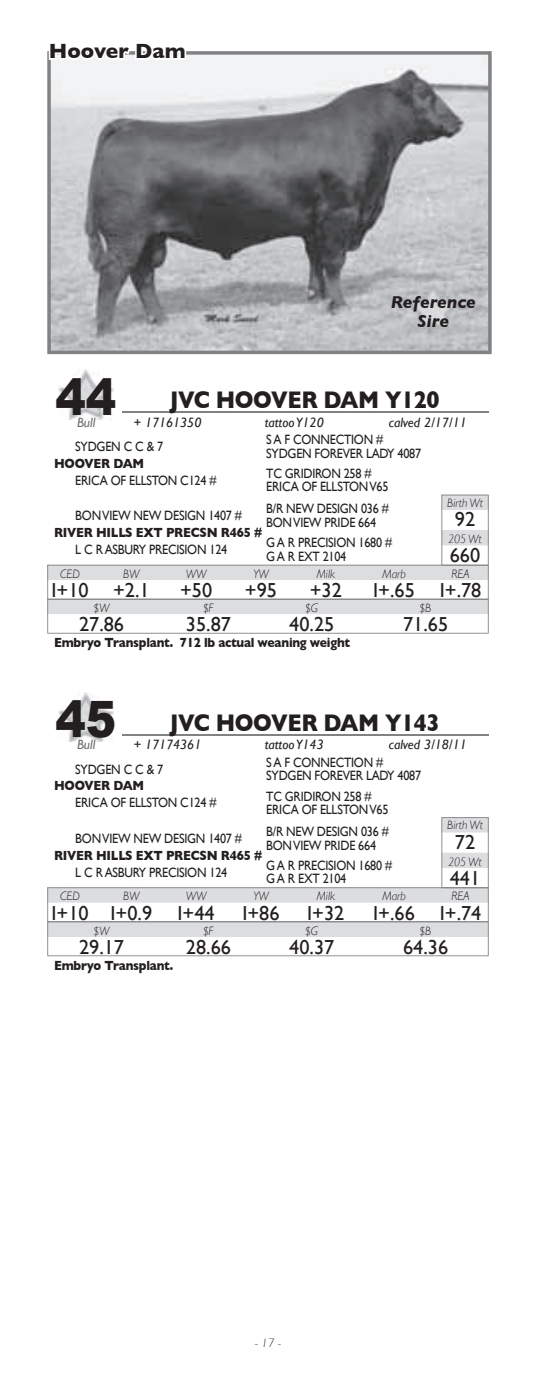
<style>
.page{position:relative;width:536px;height:1386px;background:#fff}
.page>*{position:absolute;margin:0;border:0;box-sizing:border-box;transform-origin:0 0}
.t1{font:700 24.5px "Gill Sans";letter-spacing:-.02em;color:#231f20;scale:.9 1}
.t2{font:700 21px "Gill Sans";color:#231f20}
.t3{font:20.3px "Gill Sans";color:#231f20}
.t4{font:italic 700 17.5px/19.2px "Gill Sans";color:#231f20;text-align:center}
.t5{font:13.47px/22.1px "Gill Sans";letter-spacing:-.02em;color:#231f20;scale:.9 1}
.t6{font:700 13.47px "Gill Sans";letter-spacing:-.02em;color:#231f20;scale:.9 1}
.t7{font:italic 13.47px "Gill Sans";color:#231f20}
.t8{font:italic 13.47px "Gill Sans";color:#6c6d70}
.t9{font:italic 300 12.25px "Gill Sans";color:#231f20;scale:.94 1}
.t10{font:italic 300 12.25px "Gill Sans";color:#231f20}
.s1{font-family:"Arial";font-weight:900;font-size:50.23px}
</style>
<div class="page">
<img style="left:58px;top:370px;width:56px;height:49px">
<hr style="left:122px;top:411px;width:366px;height:2px;background:#808285">
<svg style="left:47px;top:495px;width:441px;height:139px"></svg>
<img style="left:58px;top:692px;width:56px;height:50px">
<hr style="left:122px;top:734px;width:366px;height:1px;background:#808285">
<svg style="left:47px;top:817px;width:441px;height:139px"></svg>
<svg style="left:47px;top:51px;width:444px;height:303px;background:#9fa0a2"></svg>
<img style="left:405px;top:283px;width:56px;height:49px">
<svg style="left:47px;top:51px;width:141px;height:19px"></svg>
<h2 class="t2" style="left:49px;top:39px;width:138px">Hoover Dam</h2>
<p class="t4" style="left:390px;top:293px;width:87px">Reference<br>Sire</p>
<h1 class="t1" style="left:55px;top:385px;width:428px"><span class="s1">44</span> JVC HOOVER DAM Y120</h1>
<p class="t8" style="left:77px;top:414px;width:20px">Bull</p>
<p class="t7" style="left:133px;top:414px;width:69px">+ 17161350</p>
<p class="t7" style="left:264px;top:414px;width:60px">tattoo Y120</p>
<p class="t7" style="left:388px;top:414px;width:79px">calved 2/17/11</p>
<p class="t5" style="left:266px;top:428px;width:131px">S A F CONNECTION #</p>
<p class="t5" style="left:75px;top:435px;width:99px">SYDGEN C C &amp; 7</p>
<p class="t5" style="left:266px;top:442px;width:173px">SYDGEN FOREVER LADY 4087</p>
<p class="t6" style="left:54px;top:455px;width:102px">HOOVER DAM</p>
<p class="t5" style="left:266px;top:462px;width:118px">TC GRIDIRON 258 #</p>
<p class="t5" style="left:75px;top:469px;width:158px">ERICA OF ELLSTON C124 #</p>
<p class="t5" style="left:266px;top:476px;width:138px">ERICA OF ELLSTON V65<br>B/R NEW DESIGN 036 #</p>
<p class="t5" style="left:75px;top:504px;width:187px">BON VIEW NEW DESIGN 1407 #</p>
<p class="t5" style="left:266px;top:511px;width:123px">BON VIEW PRIDE 664</p>
<p class="t6" style="left:54px;top:525px;width:233px">RIVER HILLS EXT PRECSN R465 #</p>
<p class="t5" style="left:266px;top:532px;width:141px">G A R PRECISION 1680 #</p>
<p class="t5" style="left:75px;top:538px;width:170px">L C R ASBURY PRECISION 124</p>
<p class="t5" style="left:266px;top:545px;width:90px">G A R EXT 2104</p>
<p class="t9" style="left:60px;top:567px;width:23px">CED</p>
<p class="t9" style="left:123px;top:567px;width:19px">BW</p>
<p class="t9" style="left:186px;top:567px;width:23px">WW</p>
<p class="t9" style="left:253px;top:567px;width:18px">YW</p>
<p class="t9" style="left:316px;top:567px;width:21px">Milk</p>
<p class="t9" style="left:382px;top:567px;width:26px">Marb</p>
<p class="t9" style="left:451px;top:567px;width:21px">REA</p>
<h3 class="t3" style="left:51px;top:578px;width:100px">I+10 +2.1</h3>
<h3 class="t3" style="left:180px;top:578px;width:34px">+50</h3>
<h3 class="t3" style="left:245px;top:578px;width:34px">+95</h3>
<h3 class="t3" style="left:309px;top:578px;width:34px">+32</h3>
<h3 class="t3" style="left:373px;top:578px;width:110px">I+.65 I+.78</h3>
<p class="t9" style="left:94px;top:601px;width:18px">$W</p>
<p class="t9" style="left:203px;top:601px;width:12px">$F</p>
<p class="t9" style="left:305px;top:601px;width:15px">$G</p>
<p class="t9" style="left:420px;top:601px;width:13px">$B</p>
<h3 class="t3" style="left:79px;top:612px;width:46px">27.86</h3>
<h3 class="t3" style="left:186px;top:612px;width:46px">35.87</h3>
<h3 class="t3" style="left:289px;top:612px;width:46px">40.25</h3>
<h3 class="t3" style="left:403px;top:612px;width:46px">71.65</h3>
<p class="t6" style="left:54px;top:635px;width:330px">Embryo Transplant. 712 lb actual weaning weight</p>
<p class="t9" style="left:447px;top:496px;width:39px">Birth Wt</p>
<h3 class="t3" style="left:454px;top:507px;width:22px">92</h3>
<p class="t9" style="left:448px;top:532px;width:37px">205 Wt</p>
<h3 class="t3" style="left:449px;top:543px;width:32px">660</h3>
<h1 class="t1" style="left:55px;top:708px;width:428px"><span class="s1">45</span> JVC HOOVER DAM Y143</h1>
<p class="t8" style="left:77px;top:737px;width:20px">Bull</p>
<p class="t7" style="left:133px;top:737px;width:69px">+ 17174361</p>
<p class="t7" style="left:264px;top:737px;width:60px">tattoo Y143</p>
<p class="t7" style="left:388px;top:737px;width:79px">calved 3/18/11</p>
<p class="t5" style="left:266px;top:751px;width:131px">S A F CONNECTION #</p>
<p class="t5" style="left:75px;top:758px;width:99px">SYDGEN C C &amp; 7</p>
<p class="t5" style="left:266px;top:765px;width:173px">SYDGEN FOREVER LADY 4087</p>
<p class="t6" style="left:54px;top:778px;width:102px">HOOVER DAM</p>
<p class="t5" style="left:266px;top:785px;width:118px">TC GRIDIRON 258 #</p>
<p class="t5" style="left:75px;top:792px;width:158px">ERICA OF ELLSTON C124 #</p>
<p class="t5" style="left:266px;top:798px;width:138px">ERICA OF ELLSTON V65<br>B/R NEW DESIGN 036 #</p>
<p class="t5" style="left:75px;top:827px;width:187px">BON VIEW NEW DESIGN 1407 #</p>
<p class="t5" style="left:266px;top:834px;width:123px">BON VIEW PRIDE 664</p>
<p class="t6" style="left:54px;top:847px;width:233px">RIVER HILLS EXT PRECSN R465 #</p>
<p class="t5" style="left:266px;top:854px;width:141px">G A R PRECISION 1680 #</p>
<p class="t5" style="left:75px;top:861px;width:170px">L C R ASBURY PRECISION 124</p>
<p class="t5" style="left:266px;top:868px;width:90px">G A R EXT 2104</p>
<p class="t9" style="left:60px;top:889px;width:23px">CED</p>
<p class="t9" style="left:123px;top:889px;width:19px">BW</p>
<p class="t9" style="left:186px;top:889px;width:23px">WW</p>
<p class="t9" style="left:253px;top:889px;width:18px">YW</p>
<p class="t9" style="left:316px;top:889px;width:21px">Milk</p>
<p class="t9" style="left:382px;top:889px;width:26px">Marb</p>
<p class="t9" style="left:451px;top:889px;width:21px">REA</p>
<h3 class="t3" style="left:51px;top:901px;width:102px">I+10 I+0.9</h3>
<h3 class="t3" style="left:177px;top:901px;width:39px">I+44</h3>
<h3 class="t3" style="left:242px;top:901px;width:39px">I+86</h3>
<h3 class="t3" style="left:307px;top:901px;width:39px">I+32</h3>
<h3 class="t3" style="left:373px;top:901px;width:110px">I+.66 I+.74</h3>
<p class="t9" style="left:94px;top:924px;width:18px">$W</p>
<p class="t9" style="left:203px;top:924px;width:12px">$F</p>
<p class="t9" style="left:305px;top:924px;width:15px">$G</p>
<p class="t9" style="left:420px;top:924px;width:13px">$B</p>
<h3 class="t3" style="left:79px;top:935px;width:46px">29.17</h3>
<h3 class="t3" style="left:186px;top:935px;width:46px">28.66</h3>
<h3 class="t3" style="left:289px;top:935px;width:46px">40.37</h3>
<h3 class="t3" style="left:403px;top:935px;width:46px">64.36</h3>
<p class="t6" style="left:54px;top:957px;width:134px">Embryo Transplant.</p>
<p class="t9" style="left:447px;top:818px;width:39px">Birth Wt</p>
<h3 class="t3" style="left:454px;top:830px;width:22px">72</h3>
<p class="t9" style="left:448px;top:855px;width:37px">205 Wt</p>
<h3 class="t3" style="left:449px;top:866px;width:32px">441</h3>
<p class="t10" style="left:255px;top:1336px;width:28px">- 17 -</p>
</div>
